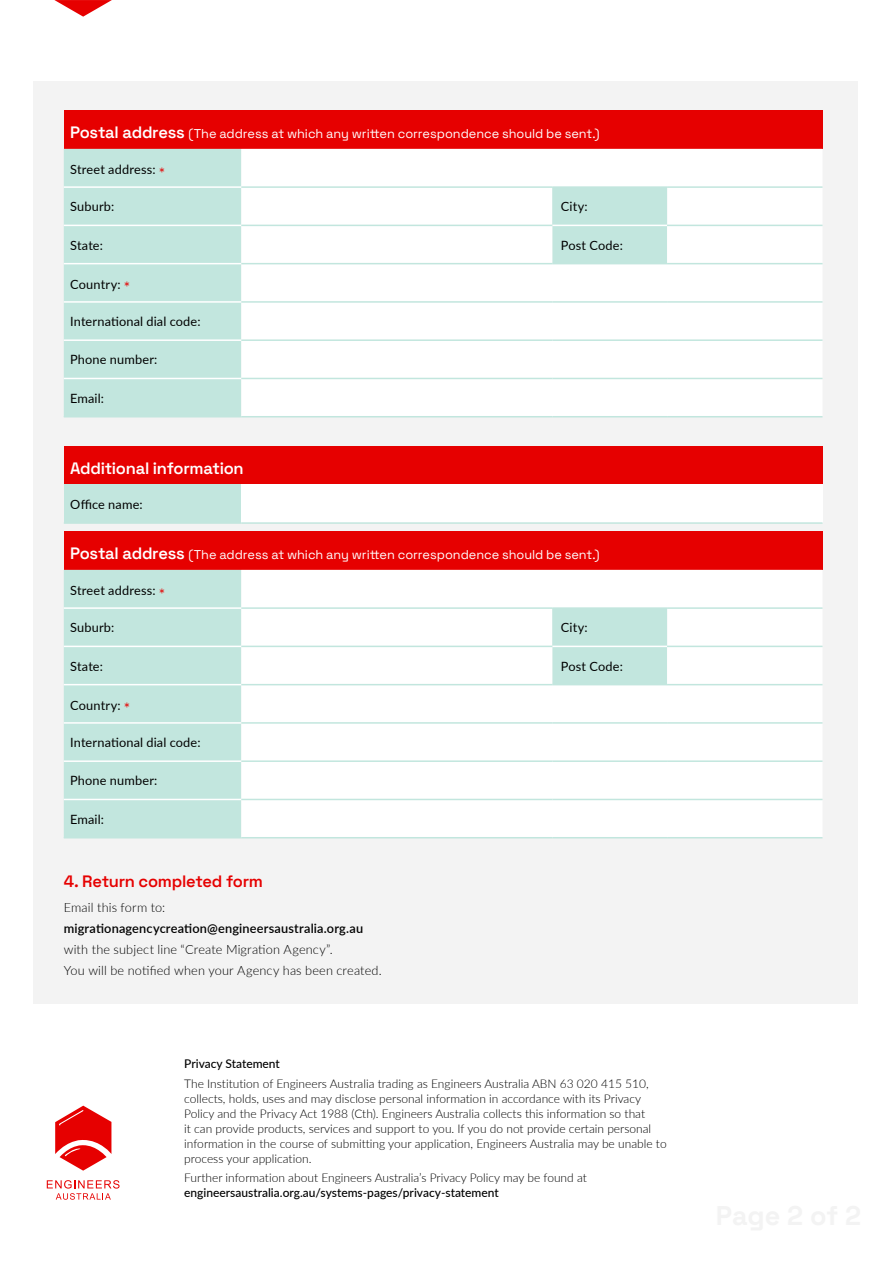
<style>
.page{position:relative;width:893px;height:1263px;background:#fff}
.page>*{position:absolute;margin:0;border:0;box-sizing:border-box;transform-origin:0 0}
.t1{font:600 16.5px "Space Grotesk";letter-spacing:-.015em;color:#fff}
.t2{font:600 16.5px "Space Grotesk";letter-spacing:-.015em;color:#e60000}
.t3{font:12.75px "Lato";letter-spacing:.01em;color:#000}
.t4{font:300 12.75px "Space Grotesk";letter-spacing:-.005em;color:#fff}
.t5{font:300 12.75px/21px "Lato";letter-spacing:.01em;color:#000}
.t6{font:600 12.75px "Lato";letter-spacing:.015em;color:#000}
.t7{font:300 12px/15px "Lato";color:#000}
.t8{font:500 12px "Lato";color:#000}
.s1{font-weight:600;font-size:16.5px}
.s2{font-size:15px;color:#e60000}
</style>
<div class="page">
<svg style="left:54px;top:0;width:58px;height:17px"></svg>
<svg style="left:47px;top:1180px;width:73px;height:20px"></svg>
<svg style="left:55px;top:1106px;width:56px;height:65px"></svg>
<div style="left:33px;top:81px;width:825px;height:922px;background:#f3f3f3"></div>
<div style="left:64px;top:111px;width:758px;height:38px;background:#e60000"></div>
<div style="left:64px;top:149px;width:177px;height:267px;background:#c2e6de"></div>
<svg style="left:242px;top:149px;width:580px;height:76px"></svg>
<div style="left:241px;top:226px;width:581px;height:190px;background:#fff"></div>
<hr style="left:64px;top:186px;width:177px;height:2px;background:#fff">
<hr style="left:64px;top:225px;width:177px;height:1px;background:#fff">
<hr style="left:64px;top:263px;width:177px;height:1px;background:#fff">
<hr style="left:64px;top:301px;width:177px;height:2px;background:#fff">
<hr style="left:64px;top:339px;width:177px;height:2px;background:#fff">
<hr style="left:64px;top:378px;width:177px;height:1px;background:#fff">
<hr style="left:241px;top:186px;width:311px;height:2px;background:#c2e6de">
<hr style="left:667px;top:186px;width:155px;height:2px;background:#c2e6de">
<hr style="left:552px;top:225px;width:115px;height:1px;background:#fff">
<hr style="left:241px;top:225px;width:311px;height:1px;background:#c2e6de">
<hr style="left:241px;top:263px;width:311px;height:1px;background:#c2e6de">
<hr style="left:667px;top:225px;width:155px;height:1px;background:#c2e6de">
<hr style="left:667px;top:263px;width:155px;height:1px;background:#c2e6de">
<hr style="left:552px;top:186px;width:115px;height:2px;background:#c2e6de">
<hr style="left:241px;top:378px;width:311px;height:1px;background:#c2e6de">
<hr style="left:552px;top:378px;width:115px;height:1px;background:#c2e6de">
<hr style="left:667px;top:378px;width:155px;height:1px;background:#c2e6de">
<hr style="left:241px;top:416px;width:311px;height:1px;background:#c2e6de">
<hr style="left:552px;top:416px;width:115px;height:1px;background:#c2e6de">
<hr style="left:667px;top:416px;width:155px;height:1px;background:#c2e6de">
<hr style="left:241px;top:301px;width:311px;height:2px;background:#c2e6de">
<hr style="left:552px;top:301px;width:115px;height:2px;background:#c2e6de">
<hr style="left:667px;top:301px;width:155px;height:2px;background:#c2e6de">
<hr style="left:241px;top:339px;width:311px;height:2px;background:#c2e6de">
<hr style="left:552px;top:339px;width:115px;height:2px;background:#c2e6de">
<hr style="left:667px;top:339px;width:155px;height:2px;background:#c2e6de">
<hr style="left:552px;top:263px;width:115px;height:1px;background:#c2e6de">
<hr style="left:64px;top:416px;width:177px;height:1px;background:#c2e6de">
<div style="left:64px;top:531px;width:758px;height:39px;background:#e60000"></div>
<div style="left:64px;top:570px;width:177px;height:267px;background:#c2e6de"></div>
<svg style="left:242px;top:570px;width:580px;height:76px"></svg>
<div style="left:241px;top:647px;width:581px;height:190px;background:#fff"></div>
<hr style="left:64px;top:607px;width:177px;height:2px;background:#fff">
<hr style="left:64px;top:646px;width:177px;height:1px;background:#fff">
<hr style="left:64px;top:684px;width:177px;height:1px;background:#fff">
<hr style="left:64px;top:722px;width:177px;height:2px;background:#fff">
<hr style="left:64px;top:760px;width:177px;height:2px;background:#fff">
<hr style="left:64px;top:799px;width:177px;height:1px;background:#fff">
<hr style="left:241px;top:607px;width:311px;height:2px;background:#c2e6de">
<hr style="left:667px;top:607px;width:155px;height:2px;background:#c2e6de">
<hr style="left:552px;top:646px;width:115px;height:1px;background:#fff">
<hr style="left:241px;top:646px;width:311px;height:1px;background:#c2e6de">
<hr style="left:241px;top:684px;width:311px;height:1px;background:#c2e6de">
<hr style="left:667px;top:646px;width:155px;height:1px;background:#c2e6de">
<hr style="left:667px;top:684px;width:155px;height:1px;background:#c2e6de">
<hr style="left:552px;top:607px;width:115px;height:2px;background:#c2e6de">
<hr style="left:241px;top:799px;width:311px;height:1px;background:#c2e6de">
<hr style="left:552px;top:799px;width:115px;height:1px;background:#c2e6de">
<hr style="left:667px;top:799px;width:155px;height:1px;background:#c2e6de">
<hr style="left:241px;top:837px;width:311px;height:1px;background:#c2e6de">
<hr style="left:552px;top:837px;width:115px;height:1px;background:#c2e6de">
<hr style="left:667px;top:837px;width:155px;height:1px;background:#c2e6de">
<hr style="left:241px;top:722px;width:311px;height:2px;background:#c2e6de">
<hr style="left:552px;top:722px;width:115px;height:2px;background:#c2e6de">
<hr style="left:667px;top:722px;width:155px;height:2px;background:#c2e6de">
<hr style="left:241px;top:760px;width:311px;height:2px;background:#c2e6de">
<hr style="left:552px;top:760px;width:115px;height:2px;background:#c2e6de">
<hr style="left:667px;top:760px;width:155px;height:2px;background:#c2e6de">
<hr style="left:552px;top:684px;width:115px;height:1px;background:#c2e6de">
<hr style="left:64px;top:837px;width:177px;height:1px;background:#c2e6de">
<div style="left:64px;top:446px;width:758px;height:39px;background:#e60000"></div>
<div style="left:64px;top:485px;width:177px;height:38px;background:#c2e6de"></div>
<div style="left:241px;top:485px;width:581px;height:38px;background:#fff"></div>
<hr style="left:241px;top:522px;width:581px;height:2px;background:#c2e6de">
<hr style="left:64px;top:522px;width:177px;height:2px;background:#c2e6de">
<p class="t4" style="left:70px;top:124px;width:531px"><span class="s1">Postal address</span> (The address at which any written correspondence should be sent.)</p>
<p class="t3" style="left:70px;top:160px;width:97px">Street address: <span class="s2">*</span></p>
<p class="t3" style="left:70px;top:198px;width:46px">Suburb:</p>
<p class="t3" style="left:561px;top:198px;width:28px">City:</p>
<p class="t3" style="left:70px;top:236px;width:34px">State:</p>
<p class="t3" style="left:561px;top:236px;width:64px">Post Code:</p>
<p class="t3" style="left:70px;top:275px;width:62px">Country: <span class="s2">*</span></p>
<p class="t3" style="left:70px;top:312px;width:132px">International dial code:</p>
<p class="t3" style="left:70px;top:351px;width:89px">Phone number:</p>
<p class="t3" style="left:70px;top:389px;width:35px">Email:</p>
<h1 class="t1" style="left:70px;top:456px;width:175px">Additional information</h1>
<p class="t3" style="left:70px;top:495px;width:74px">Office name:</p>
<p class="t4" style="left:70px;top:545px;width:531px"><span class="s1">Postal address</span> (The address at which any written correspondence should be sent.)</p>
<p class="t3" style="left:70px;top:581px;width:97px">Street address: <span class="s2">*</span></p>
<p class="t3" style="left:70px;top:619px;width:46px">Suburb:</p>
<p class="t3" style="left:561px;top:619px;width:28px">City:</p>
<p class="t3" style="left:70px;top:657px;width:34px">State:</p>
<p class="t3" style="left:561px;top:657px;width:64px">Post Code:</p>
<p class="t3" style="left:70px;top:696px;width:62px">Country: <span class="s2">*</span></p>
<p class="t3" style="left:70px;top:733px;width:132px">International dial code:</p>
<p class="t3" style="left:70px;top:772px;width:89px">Phone number:</p>
<p class="t3" style="left:70px;top:810px;width:35px">Email:</p>
<h1 class="t2" style="left:64px;top:869px;width:201px">4. Return completed form</h1>
<p class="t5" style="left:64px;top:897px;width:103px">Email this form to:</p>
<p class="t6" style="left:64px;top:919px;width:301px">migrationagencycreation@engineersaustralia.org.au</p>
<p class="t5" style="left:64px;top:939px;width:319px">with the subject line “Create Migration Agency”.<br>You will be notified when your Agency has been created.</p>
<p class="t8" style="left:184px;top:1055px;width:97px">Privacy Statement</p>
<p class="t7" style="left:184px;top:1075px;width:484px">The Institution of Engineers Australia trading as Engineers Australia ABN 63 020 415 510, collects, holds, uses and may disclose personal information in accordance with its Privacy Policy and the Privacy Act 1988 (Cth). Engineers Australia collects this information so that<br>it can provide products, services and support to you. If you do not provide certain personal information in the course of submitting your application, Engineers Australia may be unable to process your application.</p>
<p class="t7" style="left:184px;top:1170px;width:404px">Further information about Engineers Australia’s Privacy Policy may be found at</p>
<p class="t8" style="left:184px;top:1184px;width:316px">engineersaustralia.org.au/systems-pages/privacy-statement</p>
</div>
